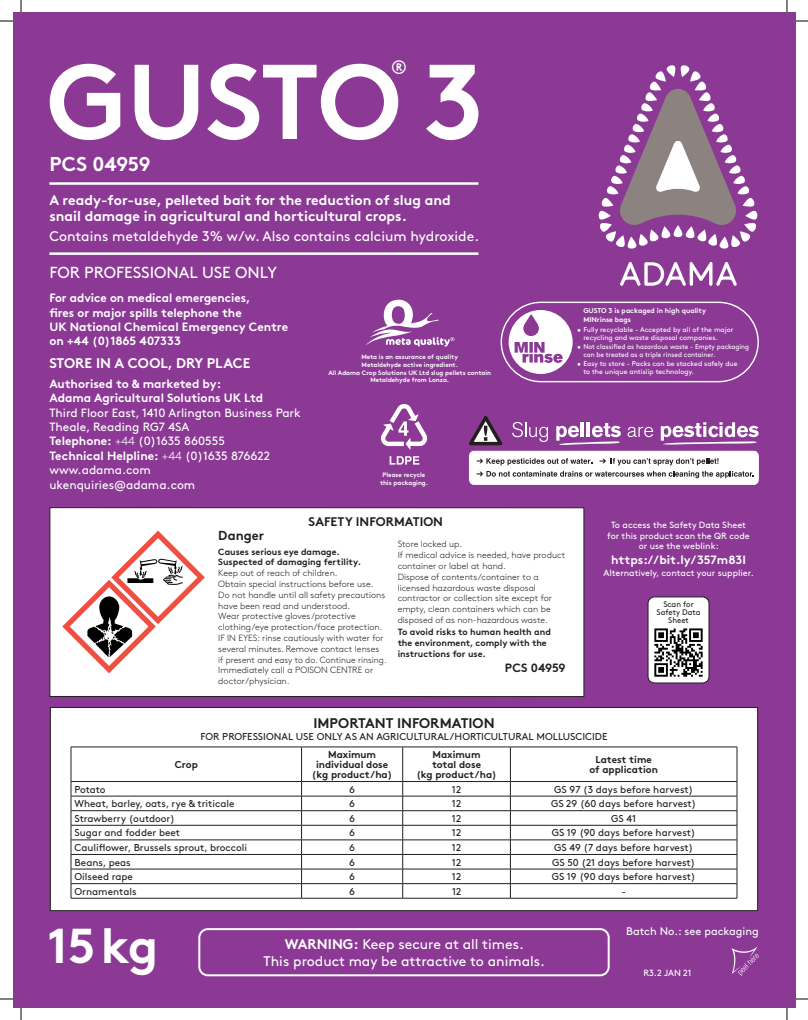
<style>
.page{position:relative;width:808px;height:1020px;background:#fff}
.page>*{position:absolute;margin:0;border:0;box-sizing:border-box;transform-origin:0 0}
.t1{font:700 106px "Brown Pro";letter-spacing:-.01em;color:#fff}
.t2{font:700 49px "Brown Pro";color:#fff}
.t3{font:700 20px "Brown Pro";letter-spacing:-.005em;color:#fff}
.t4{font:19.6px "Brown Pro";color:#fff}
.t5{font:16px "Brown Pro";color:#fff}
.t6{font:700 14px/16.8px "Brown Pro";color:#fff}
.t7{font:14px/16.8px "Brown Pro";color:#fff;text-align:center}
.t8{font:700 14px "Brown Pro";color:#231f20}
.t9{font:700 13px "Brown Pro";color:#231f20}
.t10{font:700 12.5px "Brown Pro";color:#231f20}
.t11{font:700 12px/14.4px "Brown Pro";color:#fff}
.t12{font:12px/14.4px "Brown Pro";color:#fff}
.t13{font:700 12px "Brown Pro";letter-spacing:-.005em;color:#231f20}
.t14{font:11px "Brown Pro";color:#fff}
.t15{font:10px "Brown Pro";color:#231f20}
.t16{font:700 10px/10px "Brown Pro";color:#231f20;text-align:center}
.t17{font:300 9px/10.8px "Brown Pro";color:#231f20}
.t18{font:700 9px/10.8px "Brown Pro";color:#231f20}
.t19{font:9px/10.8px "Brown Pro";color:#fff;text-align:center}
.t20{font:8.1px/8.1px "Brown Pro";color:#231f20;text-align:center;scale:.96 1}
.t21{font:7px/8.4px "Brown Pro";color:#fff}
.t22{font:700 7px/8.4px "Brown Pro";color:#fff}
.t23{font:700 6.4px/7.6px "Brown Pro";color:#fff;text-align:center}
.s1{font-weight:700}
.s2{font-weight:300}
</style>
<div class="page">
<div style="left:12px;top:12px;width:783px;height:995px;background:#8b3995"></div>
<svg style="left:598px;top:65px;width:159px;height:184px"></svg>
<svg style="left:620px;top:262px;width:116px;height:24px"></svg>
<svg style="left:731px;top:947px;width:27px;height:29px"></svg>
<div style="left:198px;top:928px;width:411px;height:48px;border:2px solid #fff;border-radius:9px"></div>
<div style="left:500px;top:302px;width:258px;height:80px;border:1px solid #fff;border-radius:40px"></div>
<svg style="left:508px;top:310px;width:64px;height:64px"></svg>
<div style="left:648px;top:597px;width:60px;height:86px;background:#fff;border-radius:7px"></div>
<div style="left:647px;top:597px;width:62px;height:86px;border:1px solid #231f20;border-radius:7px"></div>
<div style="left:650px;top:625px;width:56px;height:56px;background:#fff"></div>
<svg style="left:654px;top:628px;width:48px;height:49px"></svg>
<div style="left:469px;top:451px;width:289px;height:34px;background:#fff;border-radius:5px"></div>
<svg style="left:469px;top:416px;width:33px;height:29px"></svg>
<svg style="left:512px;top:422px;width:36px;height:20px"></svg>
<hr style="left:580px;top:422px;width:4px;height:15px;background:#fff">
<hr style="left:586px;top:422px;width:3px;height:15px;background:#fff">
<svg style="left:627px;top:427px;width:26px;height:10px"></svg>
<svg style="left:556px;top:423px;width:64px;height:22px"></svg>
<svg style="left:660px;top:422px;width:98px;height:23px"></svg>
<svg style="left:476px;top:458px;width:116px;height:7px"></svg>
<svg style="left:599px;top:458px;width:119px;height:7px"></svg>
<svg style="left:476px;top:471px;width:277px;height:7px"></svg>
<svg style="left:380px;top:404px;width:47px;height:45px"></svg>
<svg style="left:389px;top:456px;width:30px;height:9px"></svg>
<svg style="left:365px;top:300px;width:89px;height:47px"></svg>
<svg style="left:49px;top:707px;width:709px;height:205px;background:#f0eff0"></svg>
<hr style="left:49px;top:182px;width:429px;height:3px;background:#fff">
<hr style="left:49px;top:252px;width:429px;height:3px;background:#fff">
<div style="left:49px;top:507px;width:535px;height:191px;background:#fff"></div>
<svg style="left:62px;top:531px;width:143px;height:142px;background:#e9d5d3"></svg>
<svg style="left:0;top:0;width:22px;height:22px"></svg>
<svg style="left:0;top:998px;width:22px;height:22px"></svg>
<svg style="left:786px;top:0;width:21px;height:22px"></svg>
<svg style="left:786px;top:998px;width:21px;height:22px"></svg>
<h3 class="t4" style="left:391px;top:52px;width:18px">®</h3>
<h1 class="t1" style="left:47px;top:16px;width:439px">GUSTO 3</h1>
<h3 class="t3" style="left:49px;top:148px;width:103px">PCS 04959</h3>
<h3 class="t6" style="left:49px;top:190px;width:402px">A ready-for-use, pelleted bait for the reduction of slug and snail damage in agricultural and horticultural crops.</h3>
<h3 class="t7" style="left:49px;top:227px;width:431px">Contains metaldehyde 3% w/w. Also contains calcium hydroxide.</h3>
<h3 class="t5" style="left:49px;top:261px;width:229px">FOR PROFESSIONAL USE ONLY</h3>
<h3 class="t11" style="left:49px;top:289px;width:240px">For advice on medical emergencies,<br>fires or major spills telephone the<br>UK National Chemical Emergency Centre on +44 (0)1865 407333</h3>
<h3 class="t6" style="left:49px;top:353px;width:202px">STORE IN A COOL, DRY PLACE</h3>
<h3 class="t11" style="left:49px;top:375px;width:215px">Authorised to &amp; marketed by:<br>Adama Agricultural Solutions UK Ltd</h3>
<h3 class="t12" style="left:49px;top:404px;width:253px">Third Floor East, 1410 Arlington Business Park<br>Theale, Reading RG7 4SA<br><span class="s1">Telephone:</span> <span class="s2">+44</span> (0)1635 860555<br><span class="s1">Technical Helpline:</span> <span class="s2">+44</span> (0)1635 876622 www.adama.com<br>ukenquiries@adama.com</h3>
<p class="t23" style="left:328px;top:353px;width:164px">Meta is an assurance of quality<br>Metaldehyde active ingredient.<br>All Adama Crop Solutions UK Ltd slug pellets contain Metaldehyde from Lonza.</p>
<p class="t23" style="left:380px;top:471px;width:50px">Please recycle this packaging.</p>
<h3 class="t10" style="left:308px;top:512px;width:136px">SAFETY INFORMATION</h3>
<h3 class="t9" style="left:218px;top:524px;width:47px">Danger</h3>
<p class="t18" style="left:218px;top:545px;width:144px">Causes serious eye damage.<br>Suspected of damaging fertility.</p>
<p class="t17" style="left:218px;top:567px;width:170px">Keep out of reach of children.<br>Obtain special instructions before use.<br>Do not handle until all safety precautions have been read and understood.<br>Wear protective gloves/protective clothing/eye protection/face protection.<br>IF IN EYES: rinse cautiously with water for several minutes. Remove contact lenses<br>if present and easy to do. Continue rinsing.<br>Immediately call a POISON CENTRE or doctor/physician.</p>
<p class="t17" style="left:397px;top:538px;width:169px">Store locked up.<br>If medical advice is needed, have product container or label at hand.<br>Dispose of contents/container to a licensed hazardous waste disposal contractor or collection site except for empty, clean containers which can be disposed of as non-hazardous waste.</p>
<p class="t18" style="left:397px;top:626px;width:155px">To avoid risks to human health and the environment, comply with the instructions for use.</p>
<h3 class="t13" style="left:505px;top:658px;width:62px">PCS 04959</h3>
<p class="t22" style="left:583px;top:306px;width:124px">GUSTO 3 is packaged in high quality<br>MINrinse bags</p>
<p class="t21" style="left:583px;top:325px;width:152px;text-indent:-6px">• Fully recyclable - Accepted by all of the major recycling and waste disposal companies.</p>
<p class="t21" style="left:583px;top:342px;width:167px;text-indent:-6px">• Not classified as hazardous waste - Empty packaging can be treated as a triple rinsed container.</p>
<p class="t21" style="left:583px;top:358px;width:156px;text-indent:-6px">• Easy to store - Packs can be stacked safely due to the unique antislip technology.</p>
<p class="t19" style="left:607px;top:518px;width:144px">To access the Safety Data Sheet for this product scan the QR code or use the weblink:</p>
<h3 class="t11" style="left:611px;top:551px;width:136px">https://bit.ly/357m83I</h3>
<p class="t19" style="left:603px;top:567px;width:152px">Alternatively, contact your supplier.</p>
<p class="t20" style="left:656px;top:599px;width:47px">Scan for<br>Safety Data<br>Sheet</p>
<h3 class="t8" style="left:313px;top:712px;width:183px">IMPORTANT INFORMATION</h3>
<p class="t15" style="left:200px;top:729px;width:408px">FOR PROFESSIONAL USE ONLY AS AN AGRICULTURAL/HORTICULTURAL MOLLUSCICIDE</p>
<p class="t16" style="left:175px;top:758px;width:25px">Crop</p>
<p class="t16" style="left:312px;top:748px;width:82px">Maximum individual dose (kg product/ha)</p>
<p class="t16" style="left:416px;top:748px;width:82px">Maximum<br>total dose<br>(kg product/ha)</p>
<p class="t16" style="left:589px;top:753px;width:70px">Latest time of application</p>
<p class="t15" style="left:74px;top:781px;width:33px">Potato</p>
<p class="t15" style="left:349px;top:781px;width:7px">6</p>
<p class="t15" style="left:452px;top:781px;width:11px">12</p>
<p class="t15" style="left:554px;top:781px;width:140px">GS 97 (3 days before harvest)</p>
<p class="t15" style="left:75px;top:796px;width:161px">Wheat, barley, oats, rye &amp; triticale</p>
<p class="t15" style="left:349px;top:796px;width:7px">6</p>
<p class="t15" style="left:452px;top:796px;width:11px">12</p>
<p class="t15" style="left:551px;top:796px;width:147px">GS 29 (60 days before harvest)</p>
<p class="t15" style="left:75px;top:811px;width:102px">Strawberry (outdoor)</p>
<p class="t15" style="left:349px;top:811px;width:7px">6</p>
<p class="t15" style="left:452px;top:811px;width:11px">12</p>
<p class="t15" style="left:611px;top:811px;width:26px">GS 41</p>
<p class="t15" style="left:75px;top:825px;width:107px">Sugar and fodder beet</p>
<p class="t15" style="left:349px;top:825px;width:7px">6</p>
<p class="t15" style="left:452px;top:825px;width:11px">12</p>
<p class="t15" style="left:551px;top:825px;width:145px">GS 19 (90 days before harvest)</p>
<p class="t15" style="left:75px;top:840px;width:174px">Cauliflower, Brussels sprout, broccoli</p>
<p class="t15" style="left:349px;top:840px;width:7px">6</p>
<p class="t15" style="left:452px;top:840px;width:11px">12</p>
<p class="t15" style="left:554px;top:840px;width:140px">GS 49 (7 days before harvest)</p>
<p class="t15" style="left:75px;top:854px;width:58px">Beans, peas</p>
<p class="t15" style="left:349px;top:854px;width:7px">6</p>
<p class="t15" style="left:452px;top:854px;width:11px">12</p>
<p class="t15" style="left:552px;top:854px;width:144px">GS 50 (21 days before harvest)</p>
<p class="t15" style="left:75px;top:869px;width:60px">Oilseed rape</p>
<p class="t15" style="left:349px;top:869px;width:7px">6</p>
<p class="t15" style="left:452px;top:869px;width:11px">12</p>
<p class="t15" style="left:551px;top:869px;width:145px">GS 19 (90 days before harvest)</p>
<p class="t15" style="left:75px;top:884px;width:63px">Ornamentals</p>
<p class="t15" style="left:349px;top:884px;width:7px">6</p>
<p class="t15" style="left:452px;top:884px;width:11px">12</p>
<p class="t15" style="left:621px;top:884px;width:6px">-</p>
<p class="t14" style="left:626px;top:923px;width:134px">Batch No.: see packaging</p>
<p class="t19" style="left:643px;top:967px;width:50px">R3.2 JAN 21</p>
<h2 class="t2" style="left:47px;top:906px;width:112px">15kg</h2>
<h3 class="t7" style="left:263px;top:935px;width:283px"><span class="s1">WARNING:</span> Keep secure at all times.<br>This product may be attractive to animals.</h3>
</div>
